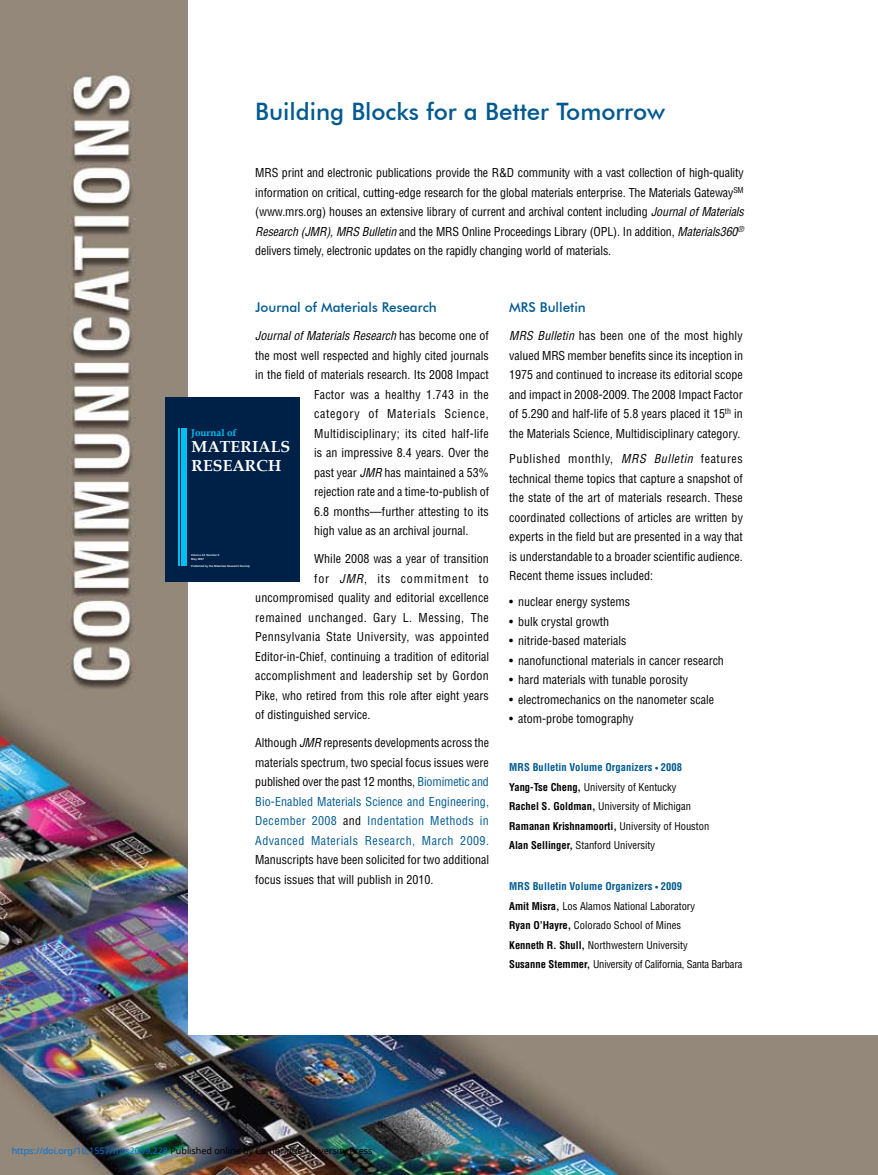
<style>
.page{position:relative;width:878px;height:1175px;background:#fff}
.page>*{position:absolute;margin:0;border:0;box-sizing:border-box;transform-origin:0 0}
.t1{font:500 24px "Futura BT";color:#005a90}
.t2{font:700 15.9px/19.8px "Book Antiqua";letter-spacing:.005em;color:#fff}
.t3{font:500 13.5px "Futura BT";color:#005a90}
.t4{font:condensed 12px/19.5px "Helvetica LT Std";color:#000;text-align:justify}
.t5{font:condensed 12px/19.5px "Helvetica LT Std";letter-spacing:.035em;color:#005a90;text-align:justify}
.t6{font:condensed 12px "Helvetica LT Std";letter-spacing:.02em;color:#000}
.t7{font:italic condensed 12px "Helvetica LT Std";color:#000}
.t8{font:condensed 12px "Helvetica LT Std";letter-spacing:.025em;color:#000}
.t9{font:condensed 12px "Helvetica LT Std";letter-spacing:.03em;color:#000}
.t10{font:condensed 12px "Helvetica LT Std";letter-spacing:.055em;color:#000}
.t11{font:condensed 12px "Helvetica LT Std";letter-spacing:.07em;color:#000}
.t12{font:condensed 10.5px/19.5px "Helvetica LT Std";color:#000}
.t13{font:700 9.9px "Book Antiqua";color:#00c0f3}
.t14{font:9px "Noto Sans";color:#000}
.t15{font:500 2.85px/3.4px "Helvetica Neue LT Std";letter-spacing:.005em;color:#fff}
.s1{font-style:italic}
.s2{font-style:normal}
.s3{color:#000}
.s4{font-style:italic;color:#000}
.s5{font-weight:700;color:#005a90}
.s6{font-weight:700;font-size:7.5px;color:#005a90}
.s7{font-weight:700}
.s8{color:#0172cf}
</style>
<div class="page">
<img style="left:0;top:0;width:878px;height:1174px">
<div style="left:188px;top:0;width:690px;height:1034px;background:#fff"></div>
<div style="left:165px;top:397px;width:135px;height:184px;background:#002147"></div>
<hr style="left:185px;top:429px;width:2px;height:136px;background:#00c0f3">
<hr style="left:184px;top:429px;width:1px;height:136px;background:#00c0f3">
<hr style="left:182px;top:429px;width:1px;height:136px;background:#00c0f3">
<hr style="left:181px;top:429px;width:1px;height:136px;background:#00c0f3">
<hr style="left:180px;top:429px;width:1px;height:136px;background:#00c0f3">
<hr style="left:179px;top:429px;width:1px;height:136px;background:#00c0f3">
<hr style="left:178px;top:429px;width:1px;height:136px;background:#00c0f3">
<h1 class="t1" style="left:255px;top:97px;width:411px">Building Blocks for a Better Tomorrow</h1>
<p class="t4" style="left:255px;top:163px;width:490px">MRS print and electronic publications provide the R&amp;D community with a vast collection of high-quality information on critical, cutting-edge research for the global materials enterprise. The Materials Gateway<sup>SM </sup>(www.mrs.org) houses an extensive library of current and archival content including <span class="s1">Journal of Materials Research (JMR), MRS Bulletin</span> and the MRS Online Proceedings Library (OPL). In addition, <span class="s1">Materials360</span><sup>® </sup>delivers timely, electronic updates on the rapidly changing world of materials.</p>
<p class="t3" style="left:255px;top:298px;width:183px">Journal of Materials Research</p>
<p class="t7" style="left:255px;top:328px;width:235px">Journal of Materials Research <span class="s2">has become one of</span></p>
<p class="t4" style="left:255px;top:345px;width:235px">the most well respected and highly cited journals</p>
<p class="t4" style="left:255px;top:365px;width:235px">in the field of materials research. Its 2008 Impact</p>
<p class="t6" style="left:314px;top:387px;width:176px">Factor was a healthy 1.743 in the</p>
<p class="t10" style="left:314px;top:406px;width:176px">category of Materials Science,</p>
<p class="t6" style="left:314px;top:426px;width:176px">Multidisciplinary; its cited half-life</p>
<p class="t4" style="left:314px;top:443px;width:176px">is an impressive 8.4 years. Over the</p>
<p class="t4" style="left:314px;top:462px;width:176px">past year <span class="s1">JMR</span> has maintained a 53%</p>
<p class="t4" style="left:314px;top:482px;width:176px">rejection rate and a time-to-publish of</p>
<p class="t4" style="left:314px;top:501px;width:176px">6.8 months—further attesting to its</p>
<p class="t4" style="left:314px;top:521px;width:156px">high value as an archival journal.</p>
<p class="t4" style="left:314px;top:549px;width:176px">While 2008 was a year of transition</p>
<p class="t11" style="left:314px;top:571px;width:176px">for <span class="s1">JMR</span>, its commitment to</p>
<p class="t4" style="left:255px;top:588px;width:235px">uncompromised quality and editorial excellence</p>
<p class="t9" style="left:255px;top:610px;width:235px">remained unchanged. Gary L. Messing, The</p>
<p class="t8" style="left:255px;top:629px;width:235px">Pennsylvania State University, was appointed</p>
<p class="t4" style="left:255px;top:646px;width:235px">Editor-in-Chief, continuing a tradition of editorial</p>
<p class="t4" style="left:255px;top:666px;width:235px">accomplishment and leadership set by Gordon</p>
<p class="t4" style="left:255px;top:685px;width:235px">Pike, who retired from this role after eight years</p>
<p class="t4" style="left:255px;top:705px;width:117px">of distinguished service.</p>
<p class="t5" style="left:255px;top:733px;width:235px"><span class="s3">Although</span> <span class="s4">JMR</span> <span class="s3">represents developments across the materials spectrum, two special focus issues were published over the past 12 months,</span> Biomimetic and Bio-Enabled Materials Science and Engineering, December 2008 <span class="s3">and</span> Indentation Methods in Advanced Materials Research, March 2009.</p>
<p class="t4" style="left:255px;top:850px;width:235px">Manuscripts have been solicited for two additional focus issues that will publish in 2010.</p>
<p class="t13" style="left:191px;top:426px;width:47px">Journal of</p>
<h2 class="t2" style="left:191px;top:436px;width:100px">MATERIALS<br>RESEARCH</h2>
<p class="t15" style="left:191px;top:553px;width:30px">Volume 22, Number 5<br>May 2007</p>
<p class="t15" style="left:191px;top:563px;width:60px">Published by the Materials Research Society</p>
<p class="t3" style="left:509px;top:298px;width:78px">MRS Bulletin</p>
<p class="t4" style="left:509px;top:326px;width:235px"><span class="s1">MRS Bulletin</span> has been one of the most highly valued MRS member benefits since its inception in 1975 and continued to increase its editorial scope and impact in 2008-2009. The 2008 Impact Factor of 5.290 and half-life of 5.8 years placed it 15<sup>th</sup> in the Materials Science, Multidisciplinary category.</p>
<p class="t4" style="left:509px;top:449px;width:235px">Published monthly, <span class="s1">MRS Bulletin</span> features technical theme topics that capture a snapshot of the state of the art of materials research. These coordinated collections of articles are written by experts in the field but are presented in a way that is understandable to a broader scientific audience.<br>Recent theme issues included:</p>
<p class="t4" style="left:509px;top:592px;width:122px">• nuclear energy systems</p>
<p class="t4" style="left:509px;top:612px;width:101px">• bulk crystal growth</p>
<p class="t4" style="left:509px;top:631px;width:119px">• nitride-based materials</p>
<p class="t4" style="left:509px;top:651px;width:216px">• nanofunctional materials in cancer research</p>
<p class="t4" style="left:509px;top:670px;width:180px">• hard materials with tunable porosity</p>
<p class="t4" style="left:509px;top:690px;width:206px">• electromechanics on the nanometer scale</p>
<p class="t4" style="left:509px;top:709px;width:126px">• atom-probe tomography</p>
<p class="t12" style="left:509px;top:757px;width:202px"><span class="s5">MRS Bulletin Volume Organizers</span> <span class="s6">•</span> <span class="s5">2008<br></span><span class="s7">Yang-Tse Cheng,</span> University of Kentucky<br><span class="s7">Rachel S. Goldman,</span> University of Michigan <span class="s7">Ramanan Krishnamoorti,</span> University of Houston <span class="s7">Alan Sellinger,</span> Stanford University</p>
<p class="t12" style="left:509px;top:876px;width:234px"><span class="s5">MRS Bulletin Volume Organizers</span> <span class="s6">•</span> <span class="s5">2009<br></span><span class="s7">Amit Misra,</span> Los Alamos National Laboratory<br><span class="s7">Ryan O’Hayre,</span> Colorado School of Mines<br><span class="s7">Kenneth R. Shull,</span> Northwestern University<br><span class="s7">Susanne Stemmer,</span> University of California, Santa Barbara</p>
<p class="t14" style="left:12px;top:1143px;width:362px"><span class="s8">https://doi.org/10.1557/mrs2009.228</span> Published online by Cambridge University Press</p>
</div>
